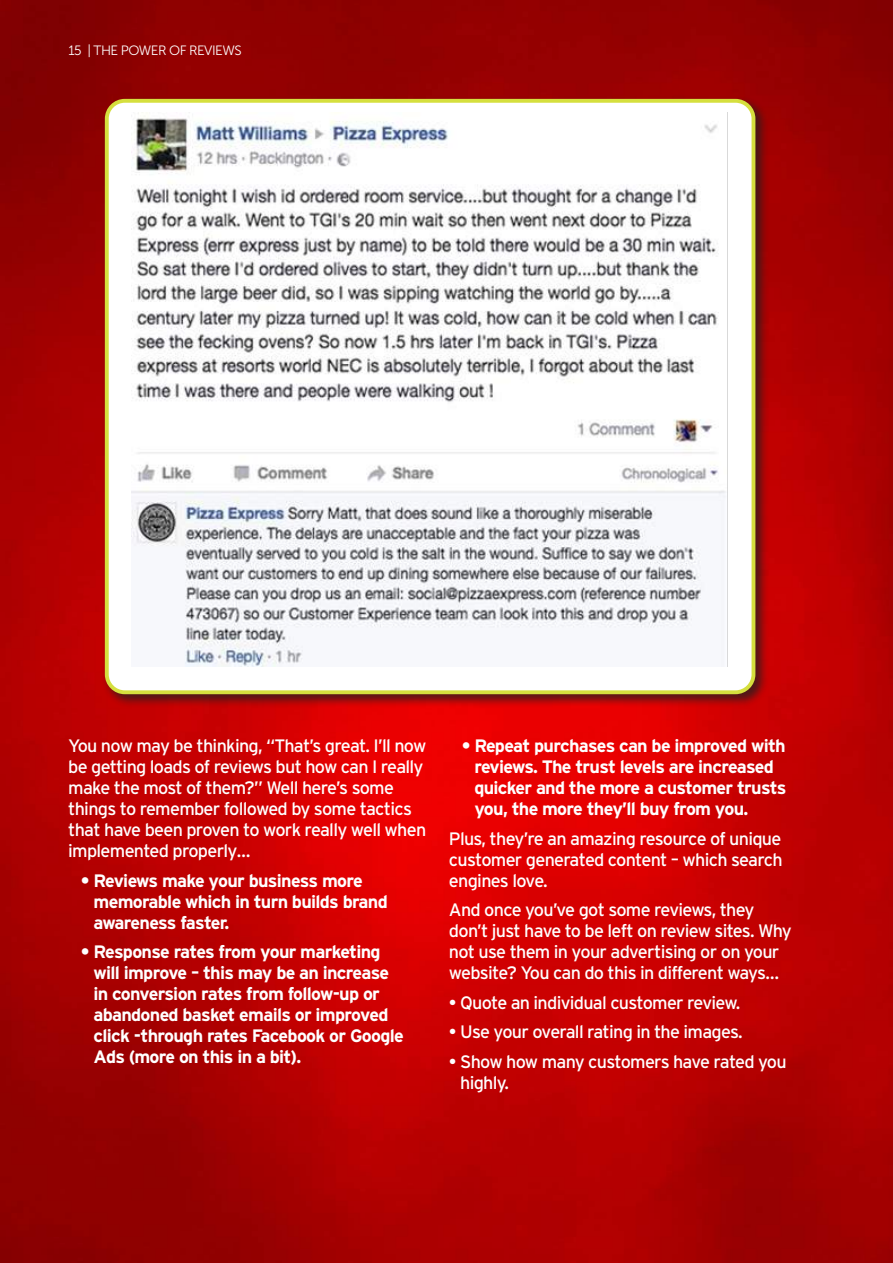
<style>
.page{position:relative;width:893px;height:1263px;background:#fff}
.page>*{position:absolute;margin:0;border:0;box-sizing:border-box;transform-origin:0 0}
.t1{font:18px/21px "Interstate";letter-spacing:-.04em;color:#fff}
.t2{font:700 18px/21px "Interstate";letter-spacing:-.04em;color:#fff}
.t3{font:13.5px "Museo Sans 300";letter-spacing:-.04em;color:#fff}
</style>
<div class="page">
<img style="left:0;top:0;width:893px;height:1263px">
<div style="left:102px;top:96px;width:667px;height:611px;background:#231f20;opacity:.75"></div>
<div style="left:107px;top:101px;width:646px;height:591px;background:#fff;border-radius:18px"></div>
<img style="left:132px;top:112px;width:596px;height:555px">
<div style="left:105px;top:99px;width:650px;height:595px;border:4px solid #d5df3e;border-radius:18px"></div>
<p class="t3" style="left:68px;top:43px;width:175px">15 | THE POWER OF REVIEWS</p>
<p class="t1" style="left:68px;top:735px;width:360px">You now may be thinking, “That’s great. I’ll now be getting loads of reviews but how can I really make the most of them?” Well here’s some things to remember followed by some tactics that have been proven to work really well when implemented properly…</p>
<p class="t2" style="left:94px;top:870px;width:296px;text-indent:-13px">• Reviews make your business more memorable which in turn builds brand awareness faster.</p>
<p class="t2" style="left:94px;top:941px;width:312px;text-indent:-13px">• Response rates from your marketing will improve – this may be an increase in conversion rates from follow-up or abandoned basket emails or improved click -through rates Facebook or Google Ads (more on this in a bit).</p>
<p class="t2" style="left:474px;top:735px;width:314px;text-indent:-13px">• Repeat purchases can be improved with reviews. The trust levels are increased quicker and the more a customer trusts you, the more they’ll buy from you.</p>
<p class="t1" style="left:449px;top:828px;width:335px;text-align:justify">Plus, they’re an amazing resource of unique customer generated content – which search engines love.</p>
<p class="t1" style="left:449px;top:899px;width:344px">And once you’ve got some reviews, they don’t just have to be left on review sites. Why not use them in your advertising or on your website? You can do this in different ways…</p>
<p class="t1" style="left:449px;top:992px;width:293px">• Quote an individual customer review.</p>
<p class="t1" style="left:449px;top:1021px;width:295px">• Use your overall rating in the images.</p>
<p class="t1" style="left:460px;top:1051px;width:328px;text-indent:-11px">• Show how many customers have rated you highly.</p>
</div>
